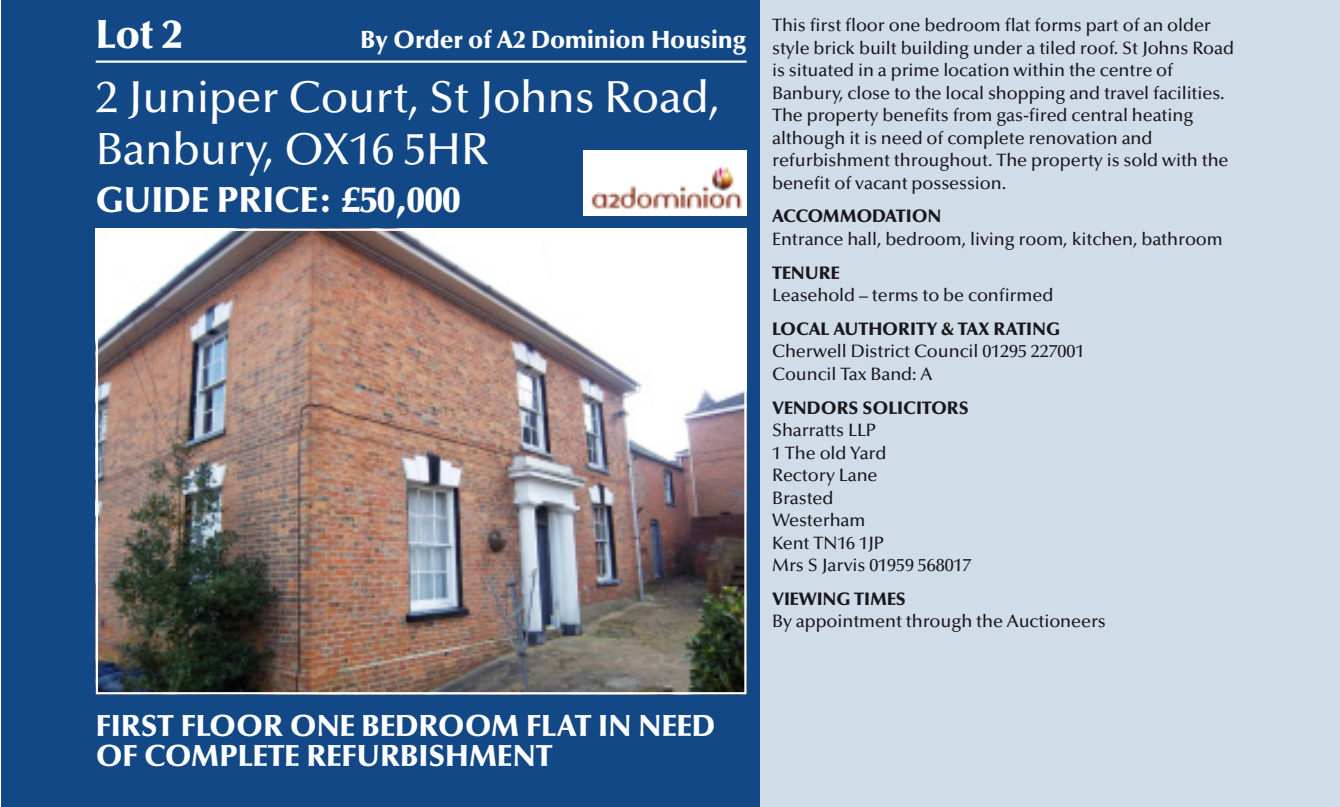
<style>
.page{position:relative;width:1340px;height:807px;background:#fff}
.page>*{position:absolute;margin:0;border:0;box-sizing:border-box;transform-origin:0 0}
.t1{font:500 45px/51.8px "Optima LT Std";letter-spacing:-.005em;color:#fff}
.t2{font:900 40.5px "Optima LT Std";color:#fff}
.t3{font:900 36px "Optima LT Std";letter-spacing:-.005em;color:#fff}
.t4{font:900 30.38px/30.4px "Optima LT Std";letter-spacing:-.005em;color:#fff}
.t5{font:900 24.75px "Optima LT Std";letter-spacing:-.005em;color:#fff}
.t6{font:500 18px/22.5px "Optima LT Std";letter-spacing:-.005em;color:#1a171c}
.t7{font:900 18px "Optima LT Std";letter-spacing:-.005em;color:#1a171c}
.t8{font:900 18px "Optima LT Std";letter-spacing:-.03em;color:#1a171c}
</style>
<div class="page">
<div style="left:1px;top:0;width:1338px;height:807px;background:#d0dde8"></div>
<div style="left:1px;top:0;width:758px;height:807px;background:#134887"></div>
<hr style="left:96px;top:60px;width:650px;height:3px;background:#fff">
<img style="left:99px;top:232px;width:644px;height:459px">
<div style="left:96px;top:229px;width:650px;height:465px;border:2px solid #fff"></div>
<img style="left:583px;top:150px;width:163px;height:65px">
<h2 class="t2" style="left:96px;top:18px;width:88px">Lot 2</h2>
<h3 class="t5" style="left:360px;top:29px;width:387px">By Order of A2 Dominion Housing</h3>
<h1 class="t1" style="left:96px;top:76px;width:625px">2 Juniper Court, St Johns Road,<br>Banbury, OX16 5HR</h1>
<h3 class="t3" style="left:96px;top:185px;width:366px">GUIDE PRICE: £50,000</h3>
<p class="t6" style="left:772px;top:16px;width:463px">This first floor one bedroom flat forms part of an older style brick built building under a tiled roof. St Johns Road is situated in a prime location within the centre of Banbury, close to the local shopping and travel facilities.<br>The property benefits from gas-fired central heating although it is need of complete renovation and refurbishment throughout. The property is sold with the benefit of vacant possession.</p>
<p class="t8" style="left:772px;top:209px;width:171px">ACCOMMODATION</p>
<p class="t6" style="left:772px;top:229px;width:452px">Entrance hall, bedroom, living room, kitchen, bathroom</p>
<p class="t7" style="left:772px;top:265px;width:69px">TENURE</p>
<p class="t6" style="left:772px;top:286px;width:283px">Leasehold – terms to be confirmed</p>
<p class="t7" style="left:772px;top:321px;width:289px">LOCAL AUTHORITY &amp; TAX RATING</p>
<p class="t6" style="left:772px;top:342px;width:314px">Cherwell District Council 01295 227001<br>Council Tax Band: A</p>
<p class="t7" style="left:772px;top:400px;width:198px">VENDORS SOLICITORS</p>
<p class="t6" style="left:772px;top:420px;width:201px">Sharratts LLP<br>1 The old Yard<br>Rectory Lane<br>Brasted<br>Westerham<br>Kent TN16 1JP<br>Mrs S Jarvis 01959 568017</p>
<p class="t7" style="left:772px;top:591px;width:135px">VIEWING TIMES</p>
<p class="t6" style="left:772px;top:612px;width:335px">By appointment through the Auctioneers</p>
<h3 class="t4" style="left:96px;top:713px;width:621px">FIRST FLOOR ONE BEDROOM FLAT IN NEED<br>OF COMPLETE REFURBISHMENT</h3>
</div>
